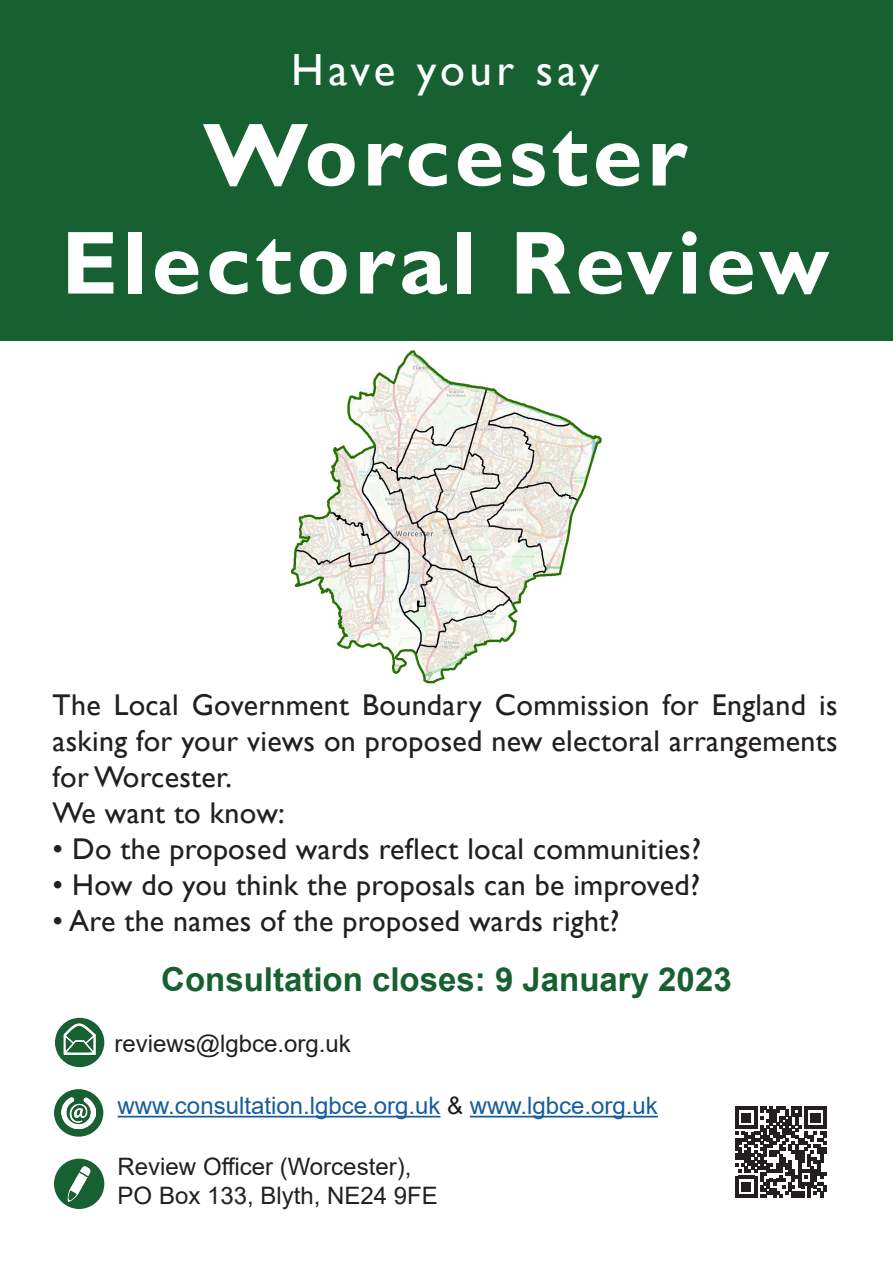
<style>
.page{position:relative;width:893px;height:1263px;background:#fff}
.page>*{position:absolute;margin:0;border:0;box-sizing:border-box;transform-origin:0 0}
.t1{font:700 90px/108px "Gill Sans";letter-spacing:.05em;color:#fff;text-align:center}
.t2{font:45px "Gill Sans";letter-spacing:.09em;color:#fff}
.t3{font:700 33px "Arial";color:#166031}
.Body_Text{font:30px/36px "Gill Sans";letter-spacing:.01em;color:#231f20;text-align:justify}
.More_Info{font:24px "Arial";color:#231f20}
.Body_Text-2{font:24px "Arial";color:#175d9e}
.s1{color:#231f20}
</style>
<div class="page">
<img style="left:291px;top:351px;width:311px;height:333px">
<div style="left:0;top:0;width:893px;height:340px;background:#166031"></div>
<svg style="left:735px;top:1107px;width:91px;height:91px"></svg>
<div style="left:55px;top:1018px;width:49px;height:49px;background:#166031;border-radius:50%"></div>
<img style="left:63px;top:1023px;width:33px;height:32px">
<div style="left:54px;top:1089px;width:49px;height:48px;background:#166031;border-radius:50%"></div>
<img style="left:62px;top:1097px;width:33px;height:32px">
<div style="left:54px;top:1159px;width:50px;height:50px;background:#166031;border-radius:50%"></div>
<img style="left:61px;top:1166px;width:30px;height:35px">
<hr style="left:118px;top:1116px;width:322px;height:1px;background:#175d9e">
<hr style="left:470px;top:1116px;width:188px;height:1px;background:#175d9e">
<p class="t2" style="left:291px;top:44px;width:310px">Have your say</p>
<p class="t1" style="left:61px;top:104px;width:770px">Worcester<br>Electoral Review</p>
<p class="Body_Text" style="left:53px;top:688px;width:786px">The Local Government Boundary Commission for England is asking for your views on proposed new electoral arrangements for Worcester.</p>
<p class="Body_Text" style="left:53px;top:796px;width:234px">We want to know:</p>
<p class="Body_Text" style="left:53px;top:832px;width:650px">• Do the proposed wards reflect local communities?</p>
<p class="Body_Text" style="left:53px;top:868px;width:649px">• How do you think the proposals can be improved?</p>
<p class="Body_Text" style="left:53px;top:904px;width:568px">• Are the names of the proposed wards right?</p>
<p class="t3" style="left:161px;top:957px;width:572px">Consultation closes: 9 January 2023</p>
<p class="More_Info" style="left:114px;top:1027px;width:238px">reviews@lgbce.org.uk</p>
<p class="Body_Text-2" style="left:118px;top:1089px;width:542px">www.consultation.lgbce.org.uk <span class="s1">&amp;</span> www.lgbce.org.uk</p>
<p class="More_Info" style="left:118px;top:1150px;width:295px">Review Officer (Worcester),</p>
<p class="More_Info" style="left:118px;top:1179px;width:322px">PO Box 133, Blyth, NE24 9FE</p>
</div>
